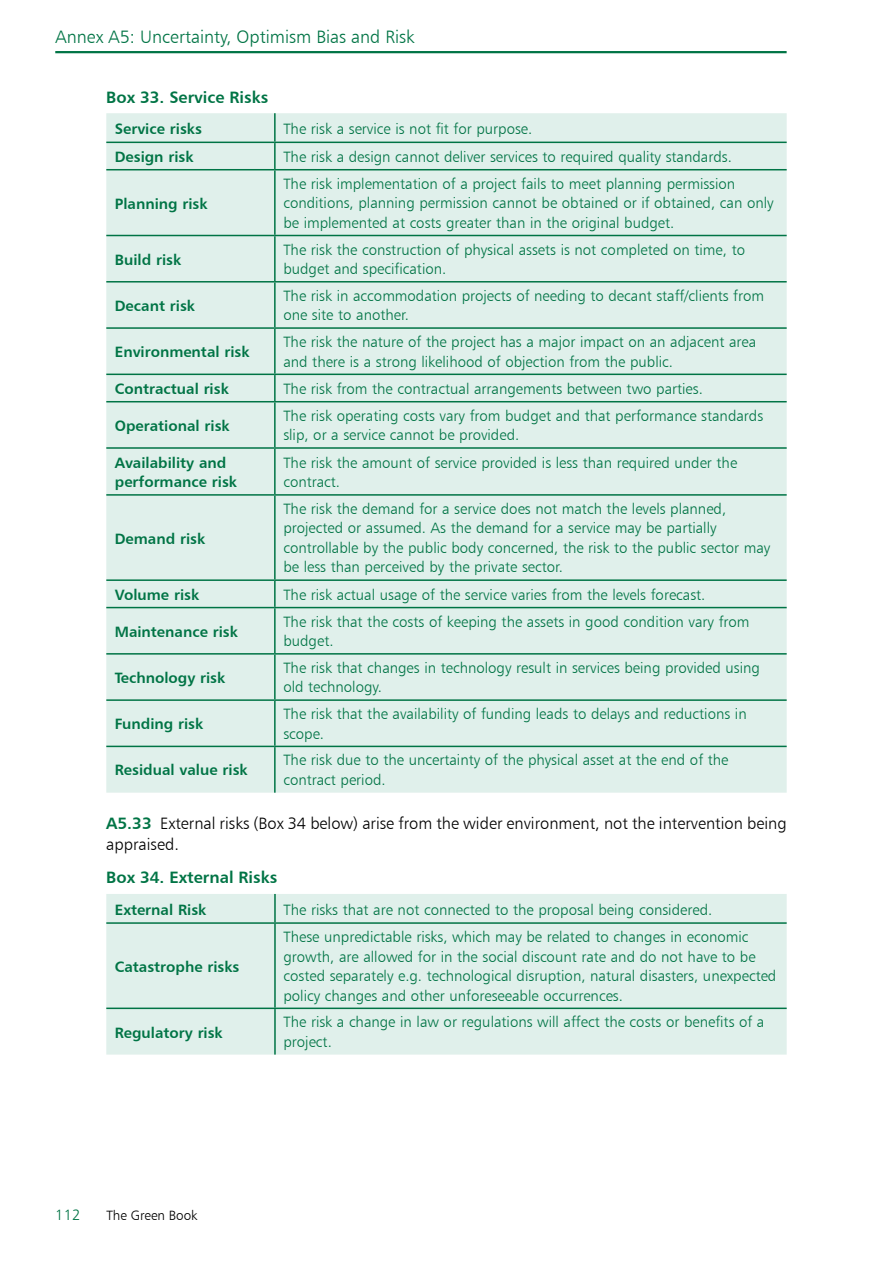
<style>
.page{position:relative;width:893px;height:1263px;background:#fff}
.page>*{position:absolute;margin:0;border:0;box-sizing:border-box;transform-origin:0 0}
.t1{font:18px "Humanist 777 BT Light B";color:#007445}
.t2{font:16.5px/21px "Humanist 777 BT Light B";color:#000}
.t3{font:16.5px "Humanist 777 BT Bold B";color:#007445}
.t4{font:15px/19.5px "Humanist 777 BT Light B";color:#007445}
.t5{font:15px/19.5px "Humanist 777 BT Bold B";color:#007445}
.t6{font:13.5px "Humanist 777 BT Light B";color:#000}
.s1{font-family:"Humanist 777 BT Bold B";color:#007445}
</style>
<div class="page">
<hr style="left:55px;top:51px;width:732px;height:2px;background:#007445">
<div style="left:106px;top:113px;width:681px;height:680px;background:#e0f0eb"></div>
<hr style="left:106px;top:142px;width:169px;height:1px;background:#007445">
<hr style="left:275px;top:142px;width:512px;height:1px;background:#007445">
<hr style="left:274px;top:143px;width:2px;height:26px;background:#007445">
<hr style="left:106px;top:169px;width:169px;height:1px;background:#007445">
<hr style="left:275px;top:169px;width:512px;height:1px;background:#007445">
<hr style="left:274px;top:170px;width:2px;height:65px;background:#007445">
<hr style="left:106px;top:235px;width:169px;height:1px;background:#007445">
<hr style="left:275px;top:235px;width:512px;height:1px;background:#007445">
<hr style="left:274px;top:236px;width:2px;height:45px;background:#007445">
<hr style="left:106px;top:281px;width:169px;height:1px;background:#007445">
<hr style="left:275px;top:281px;width:512px;height:1px;background:#007445">
<hr style="left:274px;top:282px;width:2px;height:45px;background:#007445">
<hr style="left:106px;top:327px;width:169px;height:2px;background:#007445">
<hr style="left:275px;top:327px;width:512px;height:2px;background:#007445">
<hr style="left:274px;top:329px;width:2px;height:45px;background:#007445">
<hr style="left:106px;top:374px;width:169px;height:1px;background:#007445">
<hr style="left:275px;top:374px;width:512px;height:1px;background:#007445">
<hr style="left:274px;top:375px;width:2px;height:26px;background:#007445">
<hr style="left:106px;top:401px;width:169px;height:1px;background:#007445">
<hr style="left:275px;top:401px;width:512px;height:1px;background:#007445">
<hr style="left:274px;top:402px;width:2px;height:45px;background:#007445">
<hr style="left:106px;top:447px;width:169px;height:2px;background:#007445">
<hr style="left:275px;top:447px;width:512px;height:2px;background:#007445">
<hr style="left:274px;top:449px;width:2px;height:45px;background:#007445">
<hr style="left:106px;top:494px;width:169px;height:2px;background:#007445">
<hr style="left:275px;top:494px;width:512px;height:2px;background:#007445">
<hr style="left:274px;top:496px;width:2px;height:83px;background:#007445">
<hr style="left:106px;top:579px;width:169px;height:2px;background:#007445">
<hr style="left:275px;top:579px;width:512px;height:2px;background:#007445">
<hr style="left:274px;top:581px;width:2px;height:26px;background:#007445">
<hr style="left:106px;top:607px;width:169px;height:1px;background:#007445">
<hr style="left:275px;top:607px;width:512px;height:1px;background:#007445">
<hr style="left:274px;top:608px;width:2px;height:45px;background:#007445">
<hr style="left:106px;top:653px;width:169px;height:2px;background:#007445">
<hr style="left:275px;top:653px;width:512px;height:2px;background:#007445">
<hr style="left:274px;top:655px;width:2px;height:44px;background:#007445">
<hr style="left:106px;top:699px;width:169px;height:2px;background:#007445">
<hr style="left:275px;top:699px;width:512px;height:2px;background:#007445">
<hr style="left:274px;top:701px;width:2px;height:45px;background:#007445">
<hr style="left:106px;top:746px;width:169px;height:1px;background:#007445">
<hr style="left:275px;top:746px;width:512px;height:1px;background:#007445">
<hr style="left:274px;top:747px;width:2px;height:46px;background:#007445">
<hr style="left:274px;top:113px;width:2px;height:29px;background:#007445">
<div style="left:106px;top:894px;width:681px;height:160px;background:#e0f0eb"></div>
<hr style="left:106px;top:922px;width:169px;height:2px;background:#007445">
<hr style="left:275px;top:922px;width:512px;height:2px;background:#007445">
<hr style="left:274px;top:924px;width:2px;height:83px;background:#007445">
<hr style="left:106px;top:1007px;width:169px;height:2px;background:#007445">
<hr style="left:275px;top:1007px;width:512px;height:2px;background:#007445">
<hr style="left:274px;top:1009px;width:2px;height:45px;background:#007445">
<hr style="left:274px;top:894px;width:2px;height:28px;background:#007445">
<p class="t1" style="left:55px;top:25px;width:361px">Annex A5: Uncertainty, Optimism Bias and Risk</p>
<p class="t3" style="left:106px;top:86px;width:163px">Box 33. Service Risks</p>
<p class="t5" style="left:115px;top:118px;width:89px">Service risks</p>
<p class="t4" style="left:283px;top:119px;width:251px">The risk a service is not fit for purpose.</p>
<p class="t5" style="left:115px;top:147px;width:80px">Design risk</p>
<p class="t4" style="left:283px;top:147px;width:450px">The risk a design cannot deliver services to required quality standards.</p>
<p class="t5" style="left:115px;top:193px;width:94px">Planning risk</p>
<p class="t4" style="left:283px;top:174px;width:492px">The risk implementation of a project fails to meet planning permission conditions, planning permission cannot be obtained or if obtained, can only be implemented at costs greater than in the original budget.</p>
<p class="t5" style="left:115px;top:249px;width:68px">Build risk</p>
<p class="t4" style="left:283px;top:239px;width:463px">The risk the construction of physical assets is not completed on time, to budget and specification.</p>
<p class="t5" style="left:115px;top:296px;width:82px">Decant risk</p>
<p class="t4" style="left:283px;top:286px;width:482px">The risk in accommodation projects of needing to decant staff/clients from one site to another.</p>
<p class="t5" style="left:115px;top:342px;width:136px">Environmental risk</p>
<p class="t4" style="left:283px;top:332px;width:474px">The risk the nature of the project has a major impact on an adjacent area and there is a strong likelihood of objection from the public.</p>
<p class="t5" style="left:115px;top:379px;width:116px">Contractual risk</p>
<p class="t4" style="left:283px;top:379px;width:421px">The risk from the contractual arrangements between two parties.</p>
<p class="t5" style="left:115px;top:415px;width:116px">Operational risk</p>
<p class="t4" style="left:283px;top:406px;width:481px">The risk operating costs vary from budget and that performance standards slip, or a service cannot be provided.</p>
<p class="t5" style="left:115px;top:452px;width:124px">Availability and performance risk</p>
<p class="t4" style="left:283px;top:452px;width:455px">The risk the amount of service provided is less than required under the contract.</p>
<p class="t5" style="left:115px;top:528px;width:92px">Demand risk</p>
<p class="t4" style="left:283px;top:499px;width:488px">The risk the demand for a service does not match the levels planned, projected or assumed. As the demand for a service may be partially controllable by the public body concerned, the risk to the public sector may be less than perceived by the private sector.</p>
<p class="t5" style="left:115px;top:584px;width:86px">Volume risk</p>
<p class="t4" style="left:283px;top:585px;width:424px">The risk actual usage of the service varies from the levels forecast.</p>
<p class="t5" style="left:115px;top:621px;width:125px">Maintenance risk</p>
<p class="t4" style="left:283px;top:611px;width:468px">The risk that the costs of keeping the assets in good condition vary from budget.</p>
<p class="t5" style="left:115px;top:668px;width:112px">Technology risk</p>
<p class="t4" style="left:283px;top:658px;width:478px">The risk that changes in technology result in services being provided using old technology.</p>
<p class="t5" style="left:115px;top:714px;width:90px">Funding risk</p>
<p class="t4" style="left:283px;top:704px;width:465px">The risk that the availability of funding leads to delays and reductions in scope.</p>
<p class="t5" style="left:115px;top:760px;width:134px">Residual value risk</p>
<p class="t4" style="left:283px;top:750px;width:447px">The risk due to the uncertainty of the physical asset at the end of the contract period.</p>
<p class="t2" style="left:106px;top:812px;width:682px"><span class="s1">A5.33</span> External risks (Box 34 below) arise from the wider environment, not the intervention being appraised.</p>
<p class="t3" style="left:106px;top:867px;width:172px">Box 34. External Risks</p>
<p class="t5" style="left:115px;top:899px;width:93px">External Risk</p>
<p class="t4" style="left:283px;top:899px;width:430px">The risks that are not connected to the proposal being considered.</p>
<p class="t5" style="left:115px;top:956px;width:126px">Catastrophe risks</p>
<p class="t4" style="left:283px;top:927px;width:494px">These unpredictable risks, which may be related to changes in economic growth, are allowed for in the social discount rate and do not have to be costed separately e.g. technological disruption, natural disasters, unexpected policy changes and other unforeseeable occurrences.</p>
<p class="t5" style="left:115px;top:1022px;width:110px">Regulatory risk</p>
<p class="t4" style="left:283px;top:1012px;width:482px">The risk a change in law or regulations will affect the costs or benefits of a project.</p>
<p class="t4" style="left:55px;top:1205px;width:27px">112</p>
<p class="t6" style="left:106px;top:1207px;width:93px">The Green Book</p>
</div>
